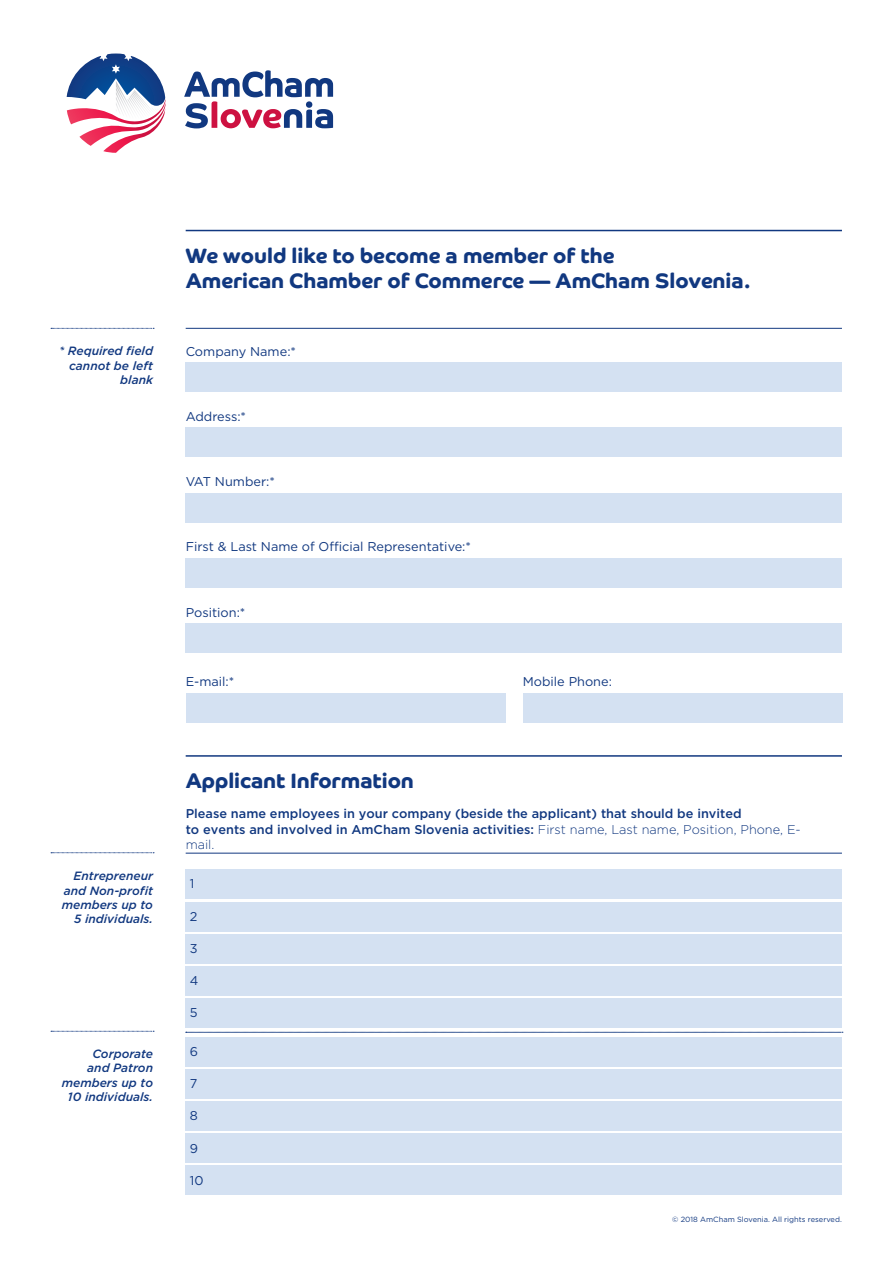
<style>
.page{position:relative;width:893px;height:1263px;background:#fff}
.page>*{position:absolute;margin:0;border:0;box-sizing:border-box;transform-origin:0 0}
.t1{font:700 21px "Co Headline";color:#113880}
.t2{font:500 12.75px/15.5px "Gotham";color:#113880}
.t3{font:12.75px "Gotham";color:#113880}
.t4{font:italic 500 12px/14.4px "Gotham";color:#113880;text-align:right}
.t5{font:7.5px "Gotham";color:#113880}
.s1{font-weight:300}
</style>
<div class="page">
<div style="left:186px;top:869px;width:656px;height:30px;background:#d4e1f2"></div>
<div style="left:186px;top:902px;width:656px;height:29px;background:#d4e1f2"></div>
<div style="left:186px;top:934px;width:656px;height:30px;background:#d4e1f2"></div>
<div style="left:186px;top:966px;width:656px;height:30px;background:#d4e1f2"></div>
<div style="left:186px;top:998px;width:656px;height:30px;background:#d4e1f2"></div>
<div style="left:186px;top:1037px;width:656px;height:29px;background:#d4e1f2"></div>
<div style="left:186px;top:1069px;width:656px;height:30px;background:#d4e1f2"></div>
<div style="left:186px;top:1101px;width:656px;height:30px;background:#d4e1f2"></div>
<div style="left:186px;top:1133px;width:656px;height:30px;background:#d4e1f2"></div>
<div style="left:186px;top:1165px;width:656px;height:30px;background:#d4e1f2"></div>
<svg style="left:184px;top:70px;width:149px;height:58px"></svg>
<svg style="left:67px;top:54px;width:99px;height:99px"></svg>
<hr style="left:186px;top:230px;width:656px;height:1px;background:#113880">
<hr style="left:186px;top:755px;width:656px;height:2px;background:#113880">
<hr style="left:186px;top:328px;width:656px;height:1px;background:#113880">
<svg style="left:51px;top:328px;width:103px;height:1px"></svg>
<svg style="left:51px;top:852px;width:103px;height:1px"></svg>
<svg style="left:51px;top:1031px;width:103px;height:1px"></svg>
<hr style="left:186px;top:853px;width:656px;height:1px;background:#113880">
<svg style="left:186px;top:1032px;width:657px;height:1px"></svg>
<div style="left:186px;top:362px;width:656px;height:30px;background:#d4e1f2"></div>
<div style="left:186px;top:428px;width:656px;height:29px;background:#d4e1f2"></div>
<div style="left:186px;top:493px;width:656px;height:30px;background:#d4e1f2"></div>
<div style="left:186px;top:558px;width:656px;height:30px;background:#d4e1f2"></div>
<div style="left:186px;top:623px;width:656px;height:30px;background:#d4e1f2"></div>
<div style="left:186px;top:693px;width:319px;height:29px;background:#d4e1f2"></div>
<div style="left:523px;top:693px;width:319px;height:30px;background:#d4e1f2"></div>
<p class="t4" style="left:59px;top:343px;width:96px">* Required field cannot be left blank</p>
<p class="t1" style="left:186px;top:243px;width:430px">We would like to become a member of the</p>
<p class="t1" style="left:186px;top:268px;width:567px">American Chamber of Commerce — AmCham Slovenia.</p>
<p class="t3" style="left:186px;top:343px;width:112px">Company Name:*</p>
<p class="t3" style="left:186px;top:408px;width:62px">Address:*</p>
<p class="t3" style="left:186px;top:473px;width:91px">VAT Number:*</p>
<p class="t3" style="left:186px;top:539px;width:287px">First &amp; Last Name of Official Representative:*</p>
<p class="t3" style="left:186px;top:604px;width:61px">Position:*</p>
<p class="t3" style="left:186px;top:673px;width:50px">E-mail:*</p>
<p class="t3" style="left:523px;top:674px;width:91px">Mobile Phone:</p>
<p class="t4" style="left:62px;top:868px;width:93px">Entrepreneur and Non-profit members up to<br>5 individuals.</p>
<p class="t4" style="left:92px;top:1046px;width:62px">Corporate</p>
<p class="t4" style="left:87px;top:1061px;width:67px">and Patron</p>
<p class="t4" style="left:62px;top:1075px;width:93px">members up to</p>
<p class="t4" style="left:68px;top:1089px;width:87px">10 individuals.</p>
<p class="t1" style="left:186px;top:767px;width:230px">Applicant Information</p>
<p class="t2" style="left:186px;top:806px;width:617px">Please name employees in your company (beside the applicant) that should be invited<br>to events and involved in AmCham Slovenia activities: <span class="s1">First name, Last name, Position, Phone, E&shy;mail.</span></p>
<p class="t3" style="left:190px;top:876px;width:6px">1</p>
<p class="t3" style="left:190px;top:908px;width:9px">2</p>
<p class="t3" style="left:190px;top:940px;width:9px">3</p>
<p class="t3" style="left:190px;top:972px;width:10px">4</p>
<p class="t3" style="left:190px;top:1004px;width:9px">5</p>
<p class="t3" style="left:190px;top:1043px;width:10px">6</p>
<p class="t3" style="left:190px;top:1075px;width:9px">7</p>
<p class="t3" style="left:190px;top:1108px;width:10px">8</p>
<p class="t3" style="left:190px;top:1140px;width:10px">9</p>
<p class="t3" style="left:190px;top:1172px;width:15px">10</p>
<p class="t5" style="left:672px;top:1215px;width:171px">© 2018 AmCham Slovenia. All rights reserved.</p>
</div>
